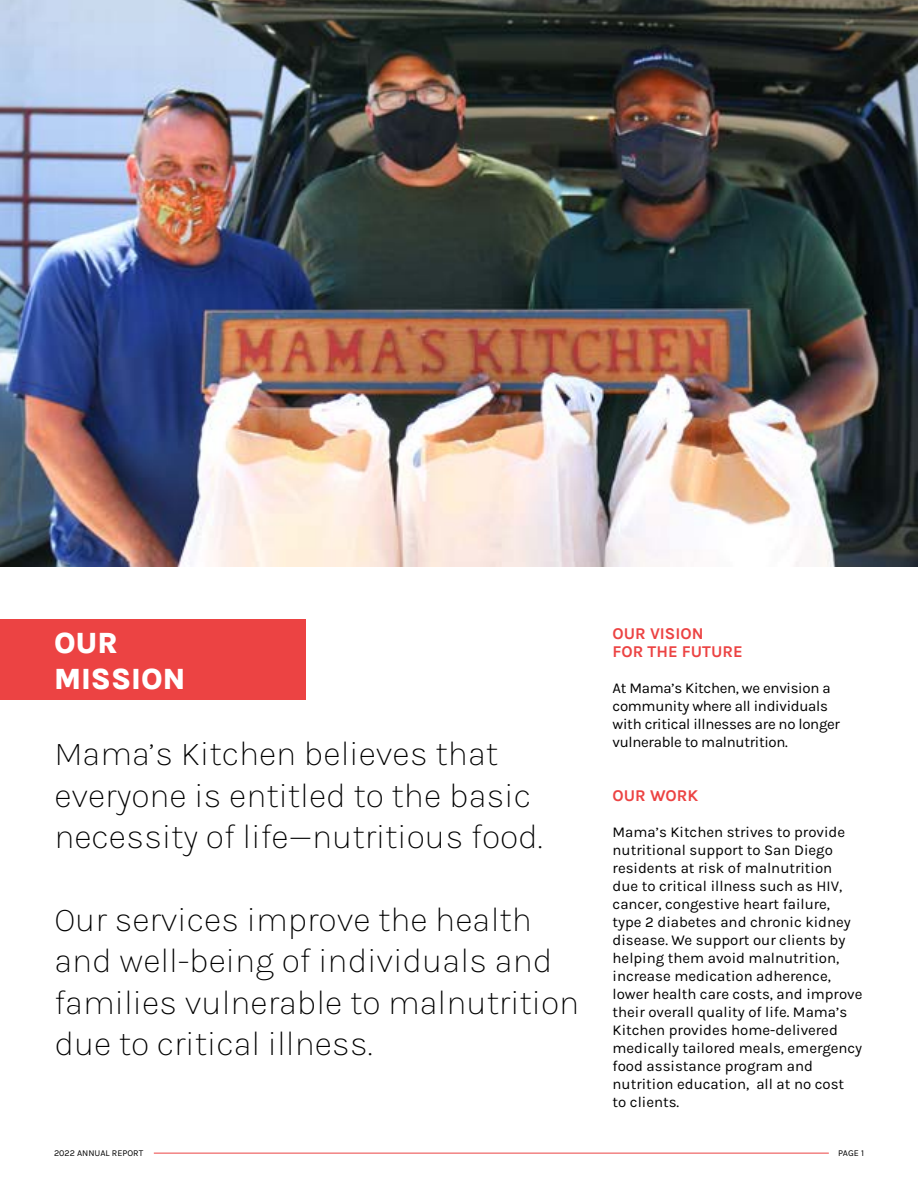
<style>
.page{position:relative;width:918px;height:1188px;background:#fff}
.page>*{position:absolute;margin:0;border:0;box-sizing:border-box;transform-origin:0 0}
.t1{font:200 34.5px/41.4px "Karla";color:#000}
.t2{font:800 30px/36px "Karla";color:#fff}
.t3{font:700 16.5px/18px "Karla";color:#ec4343}
.t4{font:15px/18px "Karla";color:#000}
.t5{font:15px/18px "Karla";letter-spacing:-.02em;color:#000}
.t6{font:9px "Karla";color:#000}
</style>
<div class="page">
<hr style="left:154px;top:1153px;width:675px;height:1px;background:#ec4343">
<img style="left:0;top:0;width:918px;height:567px">
<div style="left:0;top:619px;width:306px;height:81px;background:#ec4343"></div>
<h2 class="t2" style="left:54px;top:625px;width:133px">OUR<br>MISSION</h2>
<h1 class="t1" style="left:54px;top:734px;width:490px">Mama’s Kitchen believes that everyone is entitled to the basic necessity of life—nutritious food.</h1>
<h1 class="t1" style="left:54px;top:900px;width:527px">Our services improve the health and well-being of individuals and families vulnerable to malnutrition due to critical illness.</h1>
<p class="t3" style="left:613px;top:626px;width:132px">OUR VISION<br>FOR THE FUTURE</p>
<p class="t5" style="left:613px;top:680px;width:229px">At Mama’s Kitchen, we envision a community where all individuals with critical illnesses are no longer vulnerable to malnutrition.</p>
<p class="t3" style="left:613px;top:788px;width:87px">OUR WORK</p>
<p class="t4" style="left:613px;top:824px;width:251px">Mama’s Kitchen strives to provide nutritional support to San Diego residents at risk of malnutrition<br>due to critical illness such as HIV, cancer, congestive heart failure, type 2 diabetes and chronic kidney disease. We support our clients by helping them avoid malnutrition, increase medication adherence, lower health care costs, and improve their overall quality of life. Mama’s Kitchen provides home-delivered medically tailored meals, emergency food assistance program and nutrition education, all at no cost<br>to clients.</p>
<p class="t6" style="left:54px;top:1147px;width:91px">2022 ANNUAL REPORT</p>
<p class="t6" style="left:838px;top:1148px;width:27px">PAGE 1</p>
</div>
